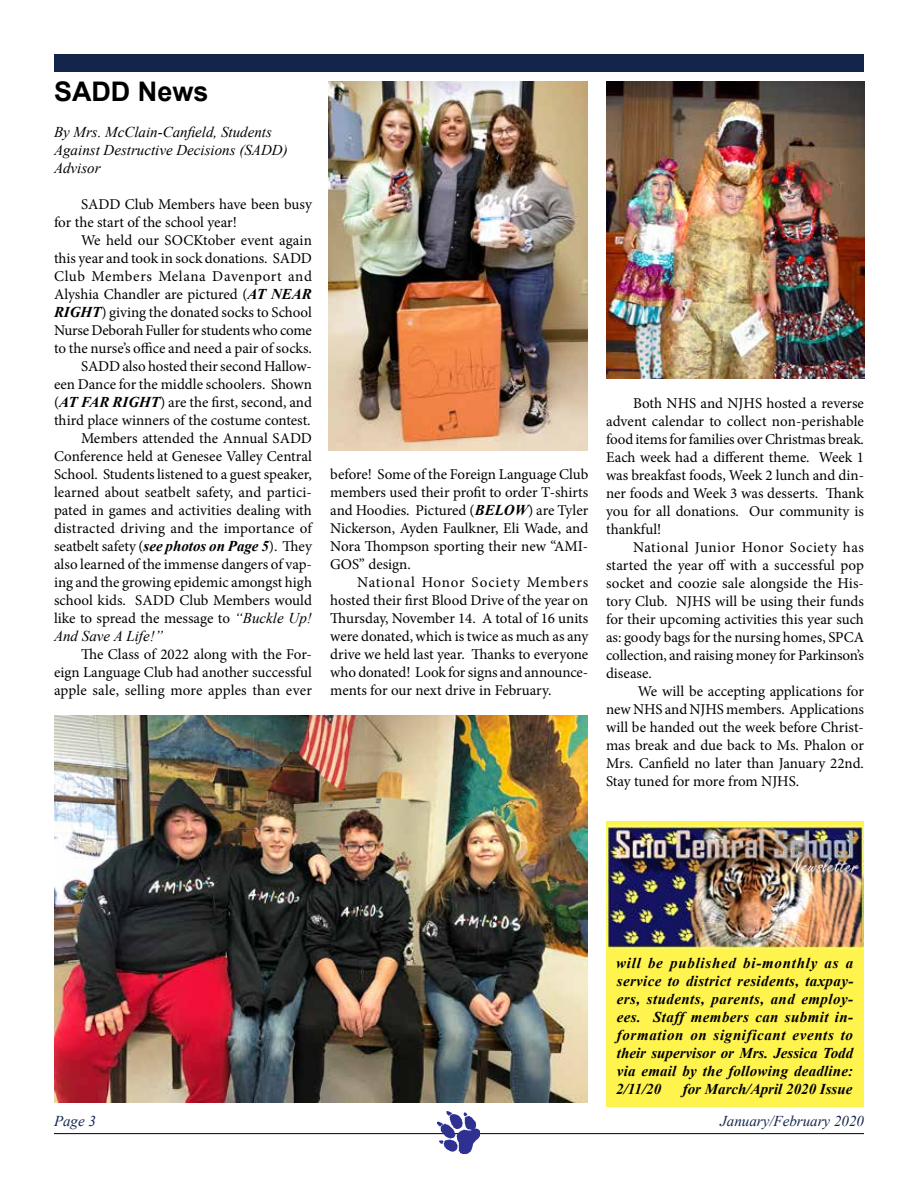
<style>
.page{position:relative;width:918px;height:1188px;background:#fff}
.page>*{position:absolute;margin:0;border:0;box-sizing:border-box;transform-origin:0 0}
.t1{font:700 27px "Arial";color:#000}
.t2{font:15px/18px "Minion Pro";color:#000;text-align:justify}
.t3{font:italic 700 15px/18px "Times New Roman";color:#000;text-align:justify}
.t4{font:italic 15px/18px "Times New Roman";color:#000}
.t5{font:italic 15px "Times New Roman";color:#13254b}
.s1{font-family:"Times New Roman";font-weight:700;font-style:italic}
.s2{font-family:"Times New Roman";font-style:italic}
</style>
<div class="page">
<div style="left:54px;top:54px;width:810px;height:18px;background:#13254b"></div>
<hr style="left:54px;top:1133px;width:810px;height:1px;background:#000">
<img style="left:437px;top:1112px;width:43px;height:42px">
<img style="left:329px;top:82px;width:259px;height:368px">
<img style="left:606px;top:81px;width:258px;height:298px">
<img style="left:54px;top:716px;width:534px;height:387px">
<div style="left:606px;top:822px;width:258px;height:285px;background:#fff44d"></div>
<img style="left:606px;top:825px;width:258px;height:124px">
<h1 class="t1" style="left:54px;top:74px;width:156px">SADD News</h1>
<p class="t4" style="left:54px;top:123px;width:235px">By Mrs. McClain-Canfield, Students<br>Against Destructive Decisions (SADD)<br>Advisor</p>
<p class="t2" style="left:54px;top:196px;width:259px;text-indent:27px">SADD Club Members have been busy for the start of the school year!</p>
<p class="t2" style="left:54px;top:232px;width:260px;text-align:right">We held our SOCKtober event again<br>this year and took in sock donations. SADD Club Members Melana Davenport and Alyshia Chandler are pictured (<span class="s1">AT NEAR RIGHT</span>) giving the donated socks to School Nurse Deborah Fuller for students who come to the nurse’s office and need a pair of socks.<br>SADD also hosted their second Hallow-<br>een Dance for the middle schoolers. Shown (<span class="s1">AT FAR RIGHT</span>) are the first, second, and third place winners of the costume contest.<br>Members attended the Annual SADD Conference held at Genesee Valley Central School. Students listened to a guest speaker, learned about seatbelt safety, and partici&shy;pated in games and activities dealing with distracted driving and the importance of seatbelt safety (<span class="s1">see photos on Page 5</span>). They also learned of the immense dangers of vap&shy;ing and the growing epidemic amongst high school kids. SADD Club Members would like to spread the message to <span class="s2">“Buckle Up!</span></p>
<p class="t4" style="left:54px;top:627px;width:111px">And Save A Life!”</p>
<p class="t2" style="left:54px;top:646px;width:259px;text-indent:27px">The Class of 2022 along with the For&shy;eign Language Club had another successful apple sale, selling more apples than ever</p>
<p class="t2" style="left:330px;top:466px;width:260px">before! Some of the Foreign Language Club members used their profit to order T-shirts and Hoodies. Pictured (<span class="s1">BELOW</span>) are Tyler Nickerson, Ayden Faulkner, Eli Wade, and Nora Thompson sporting their new “AMI-GOS” design.</p>
<p class="t2" style="left:330px;top:574px;width:260px;text-indent:27px">National Honor Society Members hosted their first Blood Drive of the year on Thursday, November 14. A total of 16 units were donated, which is twice as much as any drive we held last year. Thanks to everyone who donated! Look for signs and announce&shy;ments for our next drive in February.</p>
<p class="t2" style="left:606px;top:395px;width:260px;text-indent:27px">Both NHS and NJHS hosted a reverse advent calendar to collect non-perishable food items for families over Christmas break.<br>Each week had a different theme. Week 1 was breakfast foods, Week 2 lunch and din&shy;ner foods and Week 3 was desserts. Thank you for all donations. Our community is thankful!</p>
<p class="t2" style="left:606px;top:539px;width:260px;text-indent:27px">National Junior Honor Society has started the year off with a successful pop socket and coozie sale alongside the His&shy;tory Club. NJHS will be using their funds for their upcoming activities this year such as: goody bags for the nursing homes, SPCA collection, and raising money for Parkinson’s disease.</p>
<p class="t2" style="left:606px;top:683px;width:259px;text-indent:32px">We will be accepting applications for new NHS and NJHS members. Applications will be handed out the week before Christ&shy;mas break and due back to Ms. Phalon or Mrs. Canfield no later than January 22nd.<br>Stay tuned for more from NJHS.</p>
<p class="t3" style="left:616px;top:953px;width:239px">will be published bi-monthly as a service to district residents, taxpay&shy;ers, students, parents, and employ&shy;ees. Staff members can submit in&shy;formation on significant events to their supervisor or Mrs. Jessica Todd via email by the following deadline:<br>2/11/20</p>
<p class="t3" style="left:683px;top:1079px;width:171px">for March/April 2020 Issue</p>
<p class="t5" style="left:54px;top:1111px;width:44px">Page 3</p>
<p class="t5" style="left:720px;top:1111px;width:145px">January/February 2020</p>
</div>
